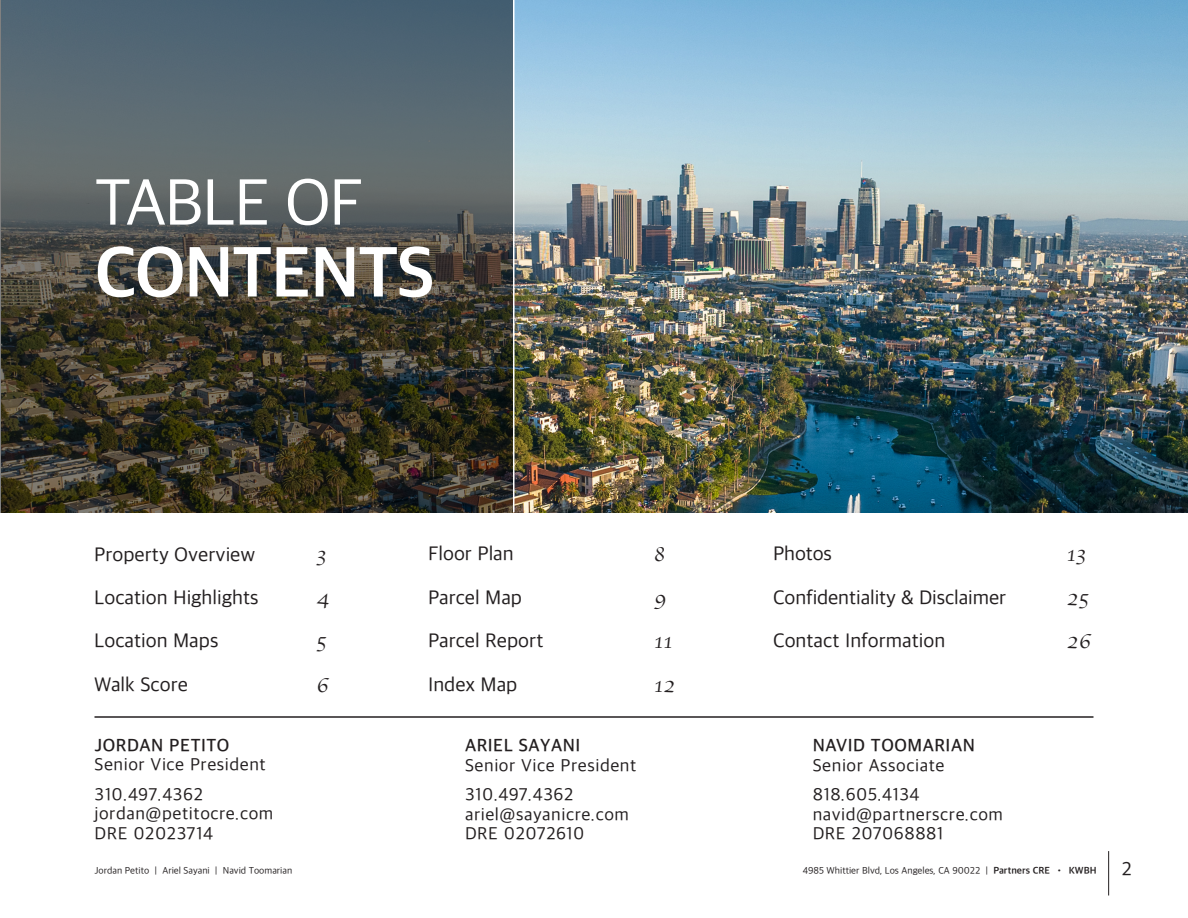
<style>
.page{position:relative;width:1188px;height:918px;background:#fff}
.page>*{position:absolute;margin:0;border:0;box-sizing:border-box;transform-origin:0 0}
.t1{font:700 72px "Apple SD Gothic Neo";letter-spacing:-.03em;color:#fff}
.t2{font:67.5px "Apple SD Gothic Neo";letter-spacing:-.03em;color:#fff}
.t3{font:21.9px "Apple Chancery";color:#231f20}
.t4{font:20.4px "Apple SD Gothic Neo";color:#231f20}
.t5{font:19.5px "Apple SD Gothic Neo";color:#231f20}
.t6{font:18px/19.5px "Apple SD Gothic Neo";letter-spacing:.03em;color:#231f20}
.t7{font:9.75px "Apple SD Gothic Neo";color:#231f20}
.s1{font-weight:600}
.s2{font-weight:700}
</style>
<div class="page">
<hr style="left:1108px;top:851px;width:1px;height:45px;background:#231f20">
<img style="left:514px;top:0;width:674px;height:512px">
<svg style="left:0;top:0;width:513px;height:513px;background:#474c48"></svg>
<hr style="left:94px;top:716px;width:1000px;height:2px;background:#231f20">
<p class="t2" style="left:94px;top:167px;width:271px">TABLE OF</p>
<p class="t1" style="left:94px;top:235px;width:342px">CONTENTS</p>
<p class="t4" style="left:94px;top:543px;width:163px">Property Overview</p>
<p class="t3" style="left:316px;top:537px;width:12px">3</p>
<p class="t4" style="left:94px;top:587px;width:166px">Location Highlights</p>
<p class="t3" style="left:316px;top:581px;width:15px">4</p>
<p class="t4" style="left:94px;top:630px;width:126px">Location Maps</p>
<p class="t3" style="left:316px;top:624px;width:12px">5</p>
<p class="t4" style="left:94px;top:673px;width:95px">Walk Score</p>
<p class="t3" style="left:316px;top:667px;width:14px">6</p>
<p class="t6" style="left:94px;top:737px;width:173px"><span class="s1">JORDAN PETITO<br></span>Senior Vice President</p>
<p class="t6" style="left:94px;top:786px;width:180px">310.497.4362 jordan@petitocre.com<br>DRE 02023714</p>
<p class="t4" style="left:428px;top:543px;width:87px">Floor Plan</p>
<p class="t3" style="left:654px;top:537px;width:13px">8</p>
<p class="t4" style="left:428px;top:586px;width:96px">Parcel Map</p>
<p class="t3" style="left:654px;top:580px;width:14px">9</p>
<p class="t4" style="left:428px;top:630px;width:117px">Parcel Report</p>
<p class="t3" style="left:654px;top:624px;width:20px">11</p>
<p class="t4" style="left:428px;top:674px;width:91px">Index Map</p>
<p class="t3" style="left:654px;top:667px;width:23px">12</p>
<p class="t6" style="left:465px;top:737px;width:173px"><span class="s1">ARIEL SAYANI<br></span>Senior Vice President</p>
<p class="t6" style="left:465px;top:786px;width:165px">310.497.4362 ariel@sayanicre.com<br>DRE 02072610</p>
<p class="t4" style="left:773px;top:543px;width:61px">Photos</p>
<p class="t3" style="left:1066px;top:537px;width:21px">13</p>
<p class="t4" style="left:773px;top:586px;width:235px">Confidentiality &amp; Disclaimer</p>
<p class="t3" style="left:1066px;top:580px;width:24px">25</p>
<p class="t4" style="left:773px;top:630px;width:174px">Contact Information</p>
<p class="t3" style="left:1066px;top:624px;width:26px">26</p>
<p class="t6" style="left:813px;top:737px;width:164px"><span class="s1">NAVID TOOMARIAN<br></span>Senior Associate</p>
<p class="t6" style="left:813px;top:786px;width:192px">818.605.4134 navid@partnerscre.com<br>DRE 207068881</p>
<p class="t7" style="left:94px;top:865px;width:199px">Jordan Petito | Ariel Sayani | Navid Toomarian</p>
<p class="t7" style="left:803px;top:865px;width:295px">4985 Whittier Blvd, Los Angeles, CA 90022 | <span class="s2">Partners CRE • KWBH</span></p>
<p class="t5" style="left:1121px;top:858px;width:12px">2</p>
</div>
